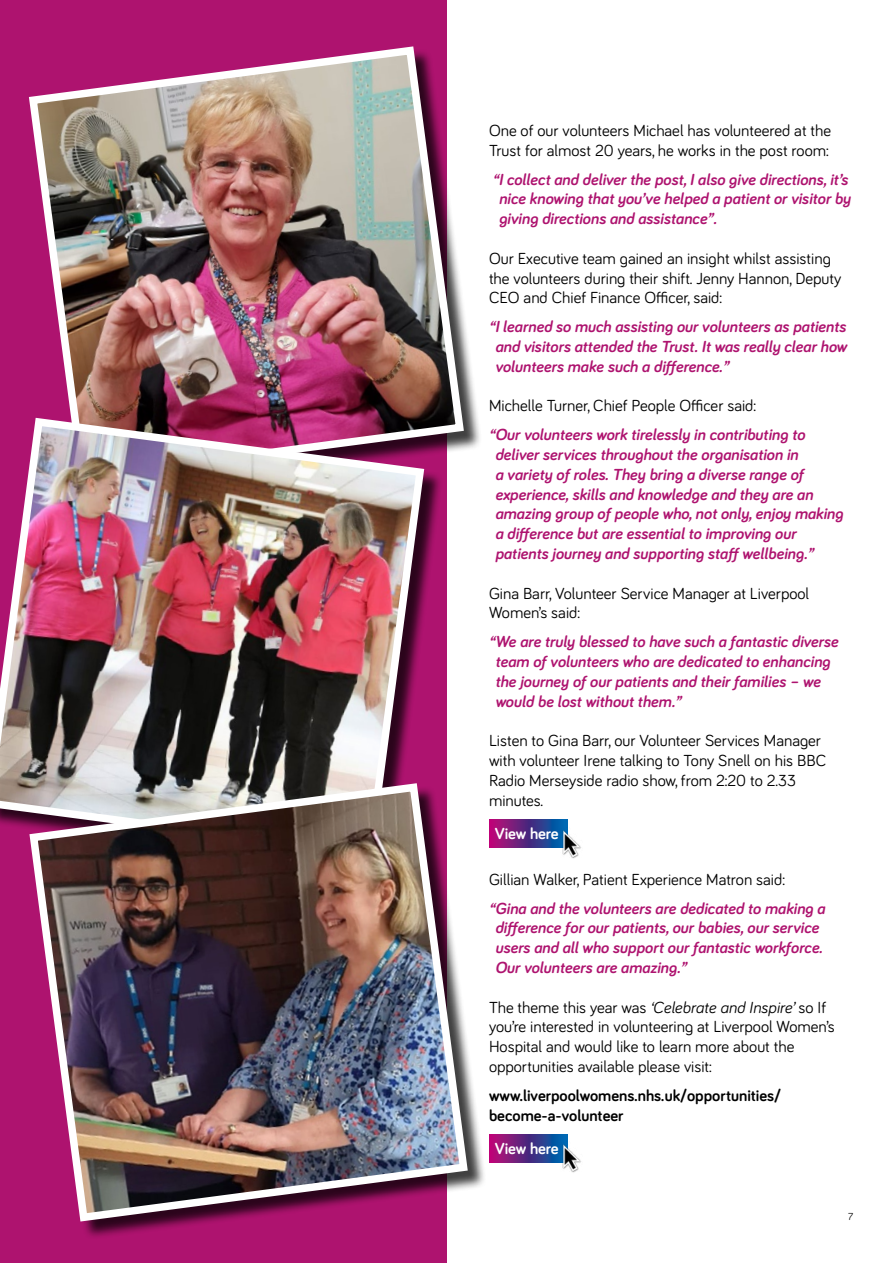
<style>
.page{position:relative;width:893px;height:1263px;background:#fff}
.page>*{position:absolute;margin:0;border:0;box-sizing:border-box;transform-origin:0 0}
.t1{font:italic 700 16.5px/19.8px "Bariol";color:#ae136f}
.t2{font:16.5px/19.8px "Bariol";color:#000}
.t3{font:700 16.5px/19.8px "Bariol";color:#000}
.t4{font:700 16.5px "Bariol";letter-spacing:-.005em;color:#fff}
.t5{font:10.5px "Bariol";color:#000}
.s1{font-style:italic}
</style>
<div class="page">
<div style="left:0;top:0;width:447px;height:1263px;background:#ae136f"></div>
<div style="left:489px;top:820px;width:78px;height:27px;background:linear-gradient(to right,#bc006a,#0061a7)"></div>
<div style="left:489px;top:1134px;width:78px;height:28px;background:linear-gradient(to right,#bc006a,#0061a7)"></div>
<img style="left:559px;top:827px;width:22px;height:32px">
<img style="left:559px;top:1142px;width:22px;height:31px">
<div style="left:31px;top:49px;width:451px;height:451px;background:#000;opacity:.75"></div>
<img style="left:29px;top:46px;width:439px;height:440px">
<div style="left:0;top:420px;width:442px;height:456px;background:#000;opacity:.75"></div>
<img style="left:0;top:414px;width:428px;height:448px">
<div style="left:32px;top:786px;width:454px;height:453px;background:#000;opacity:.75"></div>
<img style="left:25px;top:779px;width:447px;height:447px">
<p class="t2" style="left:489px;top:120px;width:344px">One of our volunteers Michael has volunteered at the<br>Trust for almost 20 years, he works in the post room:</p>
<p class="t1" style="left:499px;top:168px;width:353px;text-indent:-6px">“I collect and deliver the post, I also give directions, it’s nice knowing that you’ve helped a patient or visitor by giving directions and assistance”.</p>
<p class="t2" style="left:489px;top:248px;width:354px">Our Executive team gained an insight whilst assisting the volunteers during their shift. Jenny Hannon, Deputy<br>CEO and Chief Finance Officer, said:</p>
<p class="t1" style="left:495px;top:316px;width:353px;text-align:justify;text-indent:-6px">“I learned so much assisting our volunteers as patients and visitors attended the Trust. It was really clear how volunteers make such a difference.”</p>
<p class="t2" style="left:489px;top:395px;width:269px">Michelle Turner, Chief People Officer said:</p>
<p class="t1" style="left:495px;top:424px;width:350px;text-indent:-6px">“Our volunteers work tirelessly in contributing to deliver services throughout the organisation in<br>a variety of roles. They bring a diverse range of experience, skills and knowledge and they are an amazing group of people who, not only, enjoy making a difference but are essential to improving our patients journey and supporting staff wellbeing.”</p>
<p class="t2" style="left:489px;top:582px;width:322px">Gina Barr, Volunteer Service Manager at Liverpool<br>Women’s said:</p>
<p class="t1" style="left:495px;top:631px;width:345px;text-indent:-6px">“We are truly blessed to have such a fantastic diverse team of volunteers who are dedicated to enhancing the journey of our patients and their families – we would be lost without them.”</p>
<p class="t2" style="left:489px;top:730px;width:339px">Listen to Gina Barr, our Volunteer Services Manager with volunteer Irene talking to Tony Snell on his BBC Radio Merseyside radio show, from 2:20 to 2.33 minutes.</p>
<p class="t4" style="left:495px;top:822px;width:65px">View here</p>
<p class="t2" style="left:489px;top:869px;width:298px">Gillian Walker, Patient Experience Matron said:</p>
<p class="t1" style="left:495px;top:897px;width:332px;text-indent:-6px">“Gina and the volunteers are dedicated to making a difference for our patients, our babies, our service users and all who support our fantastic workforce.<br>Our volunteers are amazing.”</p>
<p class="t2" style="left:489px;top:996px;width:347px">The theme this year was <span class="s1">‘Celebrate and Inspire’</span> so If you’re interested in volunteering at Liverpool Women’s Hospital and would like to learn more about the opportunities available please visit:</p>
<p class="t3" style="left:489px;top:1085px;width:294px">www.liverpoolwomens.nhs.uk/opportunities/ become-a-volunteer</p>
<p class="t4" style="left:495px;top:1137px;width:65px">View here</p>
<p class="t5" style="left:848px;top:1210px;width:7px">7</p>
</div>
